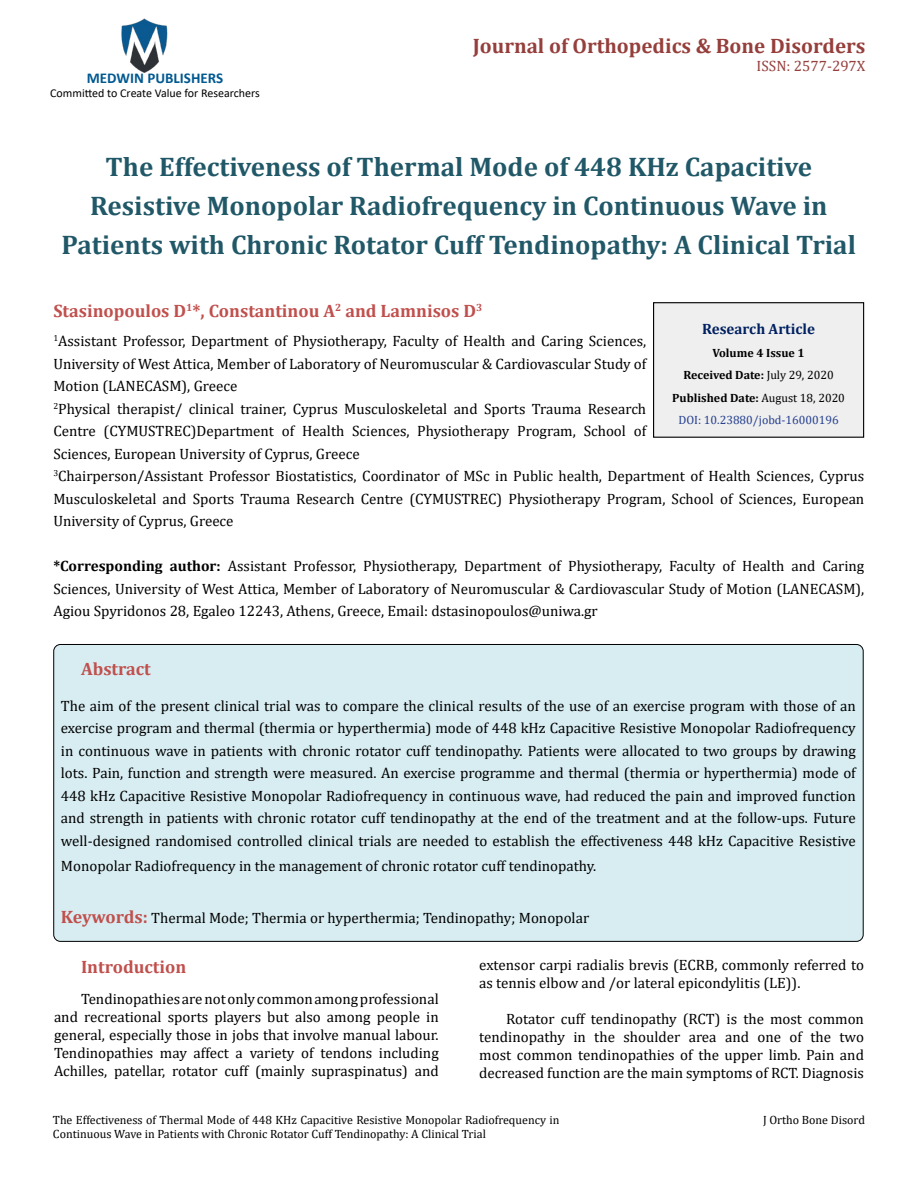
<style>
.page{position:relative;width:918px;height:1188px;background:#fff}
.page>*{position:absolute;margin:0;border:0;box-sizing:border-box;transform-origin:0 0}
.t1{font:700 27px/39px "Cambria";color:#215868;text-align:center}
.t2{font:700 21px "Cambria";color:#953f3c}
.t3{font:700 18px "Cambria";color:#c0504d}
.t4{font:15px/22.5px "Cambria";color:#000;text-align:justify}
.t5{font:700 15px "Calibri";color:#005991}
.t6{font:700 15px "Cambria";color:#002060}
.t7{font:15px "Cambria";color:#953f3c}
.t8{font:12px/14.4px "Cambria";color:#000}
.t9{font:700 12px/22.5px "Cambria";color:#000;text-align:center}
.t10{font:12px "Calibri";color:#000}
.s1{font-weight:700}
.s2{font-weight:400}
.s3{font-weight:400;color:#25408f}
.s4{font-weight:700;font-size:18px;color:#c0504d}
</style>
<div class="page">
<img style="left:121px;top:18px;width:47px;height:55px">
<div style="left:654px;top:303px;width:210px;height:134px;background:#efefef"></div>
<div style="left:653px;top:302px;width:211px;height:136px;border:1px solid #000"></div>
<div style="left:54px;top:644px;width:809px;height:297px;background:#d8edf2;border-radius:7px"></div>
<p class="t5" style="left:87px;top:67px;width:138px">MEDWIN PUBLISHERS</p>
<p class="t10" style="left:50px;top:85px;width:211px">Committed to Create Value for Researchers</p>
<h2 class="t2" style="left:473px;top:31px;width:394px">Journal of Orthopedics &amp; Bone Disorders</h2>
<p class="t7" style="left:757px;top:57px;width:110px">ISSN: 2577-297X</p>
<h1 class="t1" style="left:62px;top:146px;width:796px">The Effectiveness of Thermal Mode of 448 KHz Capacitive<br>Resistive Monopolar Radiofrequency in Continuous Wave in<br>Patients with Chronic Rotator Cuff Tendinopathy: A Clinical Trial</h1>
<p class="t3" style="left:53px;top:298px;width:430px">Stasinopoulos D<sup>1</sup>*, Constantinou A<sup>2</sup> and Lamnisos D<sup>3</sup></p>
<p class="t4" style="left:53px;top:330px;width:813px;text-align:left"><sup>1</sup>Assistant Professor, Department of Physiotherapy, Faculty of Health and Caring Sciences,<br>University of West Attica, Member of Laboratory of Neuromuscular &amp; Cardiovascular Study of<br>Motion (LANECASM), Greece<br><sup>2</sup>Physical therapist/ clinical trainer, Cyprus Musculoskeletal and Sports Trauma Research<br>Centre (CYMUSTREC)Department of Health Sciences, Physiotherapy Program, School of<br>Sciences, European University of Cyprus, Greece<br><sup>3</sup>Chairperson/Assistant Professor Biostatistics, Coordinator of MSc in Public health, Department of Health Sciences, Cyprus Musculoskeletal and Sports Trauma Research Centre (CYMUSTREC) Physiotherapy Program, School of Sciences, European University of Cyprus, Greece</p>
<p class="t4" style="left:53px;top:555px;width:813px"><span class="s1">*Corresponding author:</span> Assistant Professor, Physiotherapy, Department of Physiotherapy, Faculty of Health and Caring Sciences, University of West Attica, Member of Laboratory of Neuromuscular &amp; Cardiovascular Study of Motion (LANECASM), Agiou Spyridonos 28, Egaleo 12243, Athens, Greece, Email: dstasinopoulos@uniwa.gr</p>
<p class="t6" style="left:702px;top:319px;width:114px">Research Article</p>
<p class="t9" style="left:672px;top:341px;width:174px">Volume 4 Issue 1<br>Received Date: <span class="s2">July 29, 2020<br></span>Published Date: <span class="s2">August 18, 2020<br></span><span class="s3">DOI: 10.23880/jobd-16000196</span></p>
<p class="t3" style="left:81px;top:656px;width:71px">Abstract</p>
<p class="t4" style="left:61px;top:694px;width:797px">The aim of the present clinical trial was to compare the clinical results of the use of an exercise program with those of an exercise program and thermal (thermia or hyperthermia) mode of 448 kHz Capacitive Resistive Monopolar Radiofrequency in continuous wave in patients with chronic rotator cuff tendinopathy. Patients were allocated to two groups by drawing lots. Pain, function and strength were measured. An exercise programme and thermal (thermia or hyperthermia) mode of 448 kHz Capacitive Resistive Monopolar Radiofrequency in continuous wave, had reduced the pain and improved function and strength in patients with chronic rotator cuff tendinopathy at the end of the treatment and at the follow-ups. Future well-designed randomised controlled clinical trials are needed to establish the effectiveness 448 kHz Capacitive Resistive</p>
<p class="t4" style="left:61px;top:855px;width:537px">Monopolar Radiofrequency in the management of chronic rotator cuff tendinopathy.</p>
<p class="t4" style="left:61px;top:906px;width:530px"><span class="s4">Keywords:</span> Thermal Mode; Thermia or hyperthermia; Tendinopathy; Monopolar</p>
<p class="t3" style="left:81px;top:954px;width:107px">Introduction</p>
<p class="t4" style="left:54px;top:990px;width:386px;line-height:18px;text-indent:27px">Tendinopathies are not only common among professional and recreational sports players but also among people in general, especially those in jobs that involve manual labour.<br>Tendinopathies may affect a variety of tendons including Achilles, patellar, rotator cuff (mainly supraspinatus) and</p>
<p class="t4" style="left:479px;top:956px;width:386px;line-height:18px">extensor carpi radialis brevis (ECRB, commonly referred to as tennis elbow and /or lateral epicondylitis (LE)).</p>
<p class="t4" style="left:479px;top:1010px;width:386px;line-height:18px;text-indent:27px">Rotator cuff tendinopathy (RCT) is the most common tendinopathy in the shoulder area and one of the two most common tendinopathies of the upper limb. Pain and decreased function are the main symptoms of RCT. Diagnosis</p>
<p class="t8" style="left:53px;top:1113px;width:508px">The Effectiveness of Thermal Mode of 448 KHz Capacitive Resistive Monopolar Radiofrequency in<br>Continuous Wave in Patients with Chronic Rotator Cuff Tendinopathy: A Clinical Trial</p>
<p class="t8" style="left:763px;top:1113px;width:103px">J Ortho Bone Disord</p>
</div>
